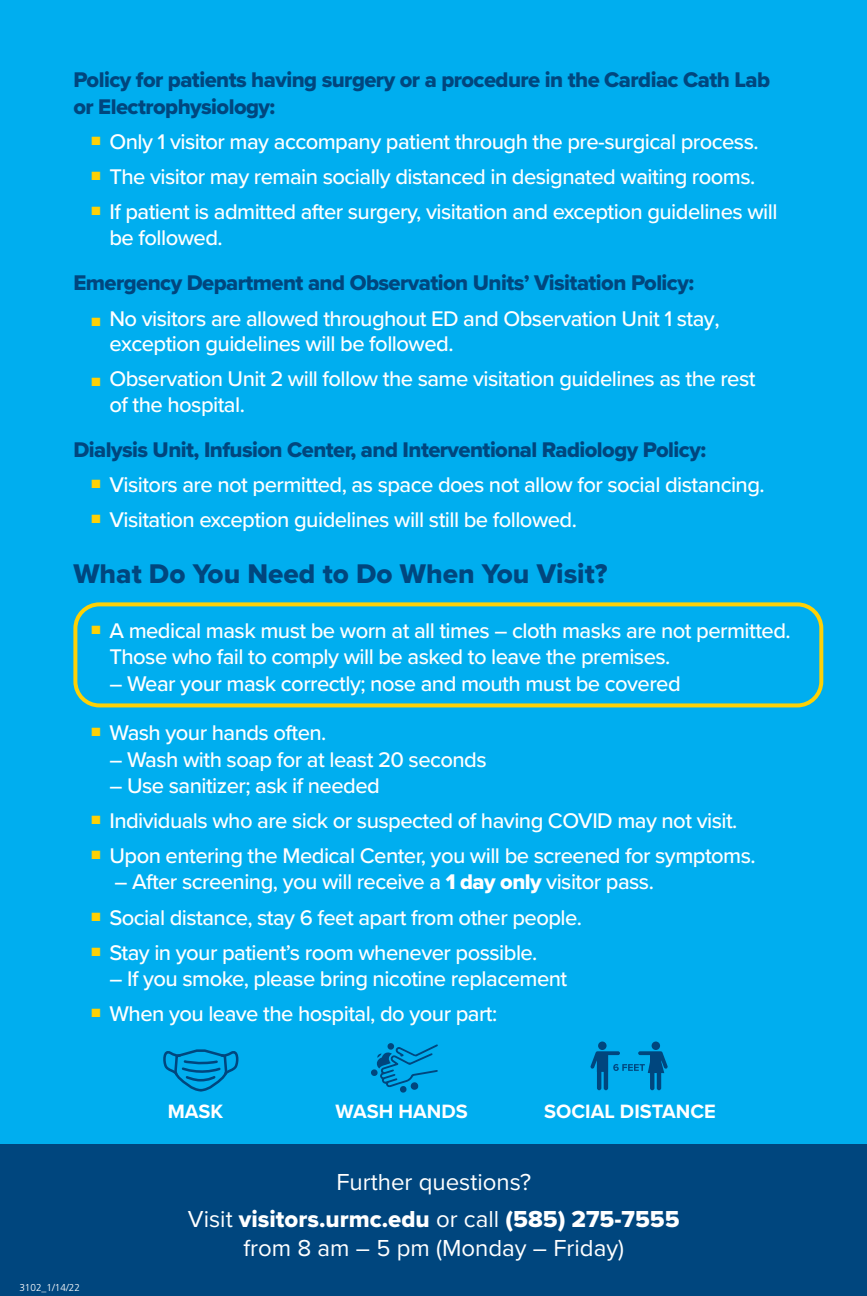
<style>
.page{position:relative;width:867px;height:1296px;background:#fff}
.page>*{position:absolute;margin:0;border:0;box-sizing:border-box;transform-origin:0 0}
.t1{font:28px "Proxima Nova Extrabld";color:#00467e}
.t2{font:24px "Proxima Nova";color:#fff}
.t3{font:24px "Proxima Nova Extrabld";color:#fff}
.t4{font:500 22px/26.4px "Proxima Nova";letter-spacing:-.025em;color:#fff}
.t5{font:22px/26.4px "Proxima Nova Extrabld";letter-spacing:-.025em;color:#00467e}
.t6{font:700 20px "Proxima Nova";color:#fff}
.t7{font:300 10px "Frutiger";color:#fff}
.s1{color:#fed105}
.s2{font-family:"Proxima Nova Extrabld";font-weight:400}
.s3{font-family:"Proxima Nova"}
</style>
<div class="page">
<div style="left:0;top:0;width:866px;height:1223px;background:#00aeef"></div>
<div style="left:0;top:1143px;width:866px;height:152px;background:#00467e"></div>
<div style="left:598px;top:1041px;width:8px;height:8px;background:#00467e;border-radius:50%"></div>
<div style="left:651px;top:1041px;width:8px;height:8px;background:#00467e;border-radius:50%"></div>
<svg style="left:590px;top:1051px;width:77px;height:39px"></svg>
<svg style="left:163px;top:1049px;width:76px;height:42px"></svg>
<svg style="left:371px;top:1043px;width:67px;height:49px"></svg>
<div style="left:73px;top:602px;width:750px;height:105px;border:4px solid #fed105;border-radius:24px"></div>
<p class="t5" style="left:73px;top:67px;width:697px">Policy for patients having surgery or a procedure in the Cardiac Cath Lab or Electrophysiology:</p>
<p class="t4" style="left:91px;top:127px;width:668px"><sup>■</sup> Only 1 visitor may accompany patient through the pre-surgical process.</p>
<p class="t4" style="left:91px;top:163px;width:665px"><sup>■</sup> The visitor may remain socially distanced in designated waiting rooms.</p>
<p class="t4" style="left:109px;top:198px;width:669px;text-indent:-18px"><sup>■</sup> If patient is admitted after surgery, visitation and exception guidelines will be followed.</p>
<p class="t5" style="left:73px;top:269px;width:622px">Emergency Department and Observation Units’ Visitation Policy:</p>
<p class="t4" style="left:109px;top:304px;width:611px;line-height:25.8px;text-indent:-18px"><span class="s1">■</span> No visitors are allowed throughout ED and Observation Unit 1 stay, exception guidelines will be followed.</p>
<p class="t4" style="left:109px;top:365px;width:647px;text-indent:-18px"><span class="s1">■</span> Observation Unit 2 will follow the same visitation guidelines as the rest of the hospital.</p>
<p class="t5" style="left:73px;top:436px;width:634px">Dialysis Unit, Infusion Center, and Interventional Radiology Policy:</p>
<p class="t4" style="left:91px;top:471px;width:674px"><sup>■</sup> Visitors are not permitted, as space does not allow for social distancing.</p>
<p class="t4" style="left:91px;top:506px;width:487px"><sup>■</sup> Visitation exception guidelines will still be followed.</p>
<p class="t1" style="left:73px;top:552px;width:535px">What Do You Need to Do When You Visit?</p>
<p class="t4" style="left:109px;top:616px;width:682px;text-indent:-18px"><sup>■</sup> A medical mask must be worn at all times – cloth masks are not permitted.<br>Those who fail to comply will be asked to leave the premises.</p>
<p class="t4" style="left:109px;top:669px;width:572px">– Wear your mask correctly; nose and mouth must be covered</p>
<p class="t4" style="left:91px;top:718px;width:236px"><sup>■</sup> Wash your hands often.</p>
<p class="t4" style="left:109px;top:745px;width:378px">– Wash with soap for at least 20 seconds</p>
<p class="t4" style="left:109px;top:771px;width:272px">– Use sanitizer; ask if needed</p>
<p class="t4" style="left:91px;top:806px;width:647px"><sup>■</sup> Individuals who are sick or suspected of having COVID may not visit.</p>
<p class="t4" style="left:91px;top:841px;width:665px"><sup>■</sup> Upon entering the Medical Center, you will be screened for symptoms.</p>
<p class="t4" style="left:114px;top:868px;width:540px">– After screening, you will receive a <span class="s2">1 day only</span> visitor pass.</p>
<p class="t4" style="left:91px;top:903px;width:492px"><sup>■</sup> Social distance, stay 6 feet apart from other people.</p>
<p class="t4" style="left:91px;top:938px;width:447px"><sup>■</sup> Stay in your patient’s room whenever possible.</p>
<p class="t4" style="left:109px;top:964px;width:459px">– If you smoke, please bring nicotine replacement</p>
<p class="t4" style="left:91px;top:999px;width:407px"><sup>■</sup> When you leave the hospital, do your part:</p>
<p class="t6" style="left:168px;top:1096px;width:57px">MASK</p>
<p class="t6" style="left:335px;top:1096px;width:133px">WASH HANDS</p>
<p class="t6" style="left:544px;top:1096px;width:173px">SOCIAL DISTANCE</p>
<p class="t7" style="left:19px;top:1281px;width:62px">3102_1/14/22</p>
<p class="t2" style="left:336px;top:1163px;width:196px">Further questions?</p>
<p class="t3" style="left:188px;top:1201px;width:493px"><span class="s3">Visit</span> visitors.urmc.edu <span class="s3">or call</span> (585) 275-7555</p>
<p class="t2" style="left:243px;top:1230px;width:382px">from 8 am – 5 pm (Monday – Friday)</p>
</div>
